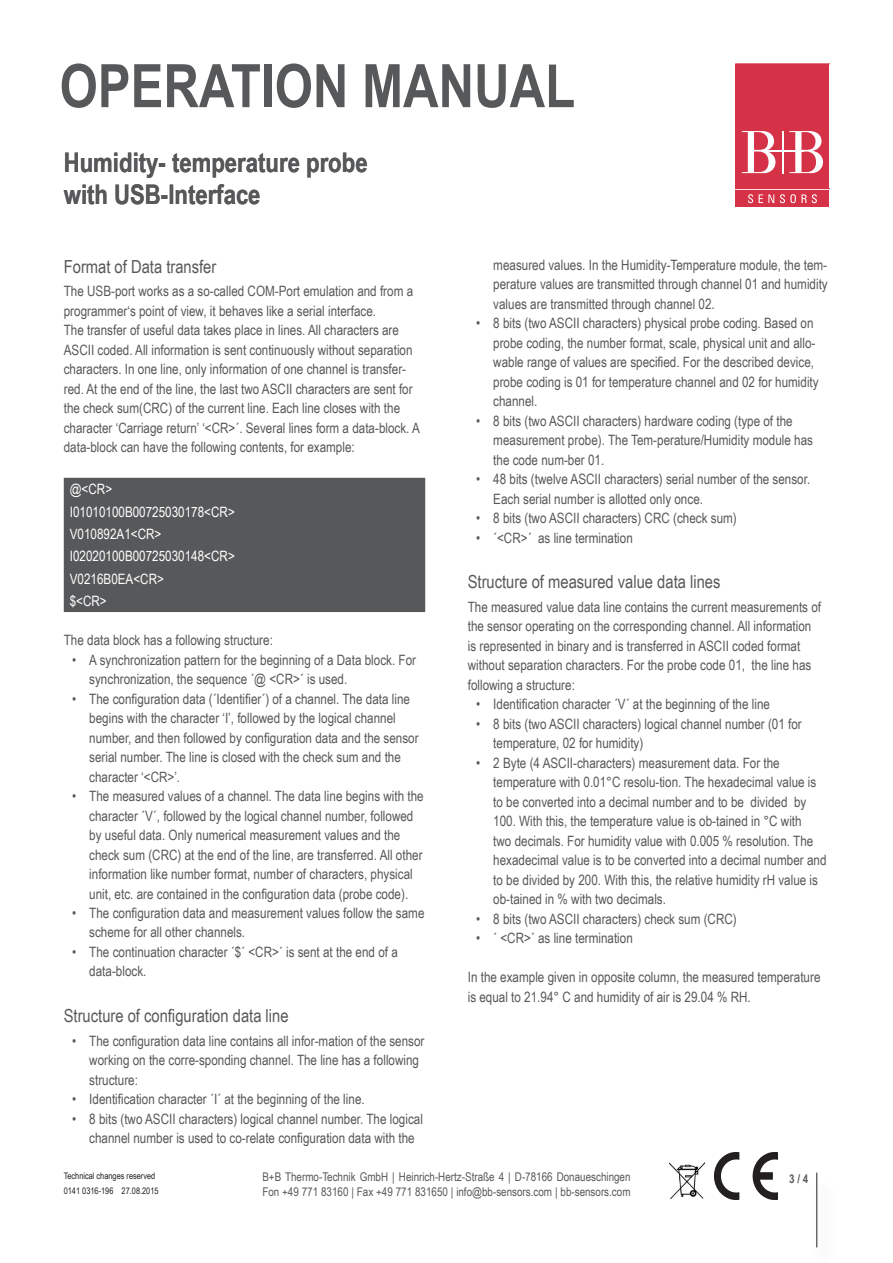
<style>
.page{position:relative;width:893px;height:1263px;background:#fff}
.page>*{position:absolute;margin:0;border:0;box-sizing:border-box;transform-origin:0 0}
.t1{font:700 60px "Arial Narrow";color:#57585a}
.t2{font:700 27px/32.4px "Arial Narrow";color:#57585a}
.t3{font:18px "Arial Narrow";color:#57585a}
.t4{font:14.25px/19.5px "Arial Narrow";color:#57585a}
.t5{font:14.25px/22.4px "Arial Narrow";color:#fff}
.t6{font:12px/14.4px "Arial Narrow";color:#57585a}
.t7{font:700 12px "Arial Narrow";color:#57585a}
.t8{font:9px/15px "Arial Narrow";color:#231f20}
</style>
<div class="page">
<div style="left:64px;top:478px;width:361px;height:134px;background:#57585a"></div>
<div style="left:736px;top:190px;width:93px;height:17px;background:#d63247"></div>
<svg style="left:736px;top:64px;width:93px;height:139px"></svg>
<hr style="left:816px;top:1172px;width:1px;height:75px;background:#231f20">
<img style="left:715px;top:1152px;width:62px;height:47px">
<img style="left:670px;top:1162px;width:35px;height:36px">
<h1 class="t1" style="left:60px;top:41px;width:517px">OPERATION MANUAL</h1>
<h2 class="t2" style="left:64px;top:145px;width:305px">Humidity- temperature probe with USB-Interface</h2>
<h2 class="t2" style="left:195px;top:177px;width:14px">e</h2>
<p class="t3" style="left:64px;top:253px;width:154px">Format of Data transfer</p>
<p class="t4" style="left:64px;top:281px;width:358px">The USB-port works as a so-called COM-Port emulation and from a programmer‘s point of view, it behaves like a serial interface.<br>The transfer of useful data takes place in lines. All characters are ASCII coded. All information is sent continuously without separation characters. In one line, only information of one channel is transfer&shy;red. At the end of the line, the last two ASCII characters are sent for the check sum(CRC) of the current line. Each line closes with the character ‘Carriage return’ ‘&lt;CR&gt;´. Several lines form a data-block. A data-block can have the following contents, for example:</p>
<p class="t5" style="left:70px;top:477px;width:167px">@&lt;CR&gt;<br>I01010100B00725030178&lt;CR&gt;<br>V010892A1&lt;CR&gt;<br>I02020100B00725030148&lt;CR&gt;<br>V0216B0EA&lt;CR&gt;<br>$&lt;CR&gt;</p>
<p class="t4" style="left:64px;top:630px;width:211px">The data block has a following structure:</p>
<p class="t4" style="left:89px;top:649px;width:328px;text-indent:-17px">• A synchronization pattern for the beginning of a Data block. For synchronization, the sequence ´@ &lt;CR&gt;´ is used.</p>
<p class="t4" style="left:89px;top:688px;width:331px;text-indent:-17px">• The configuration data (´Identifier´) of a channel. The data line begins with the character ‘I’, followed by the logical channel number, and then followed by configuration data and the sensor serial number. The line is closed with the check sum and the character ‘&lt;CR&gt;’.</p>
<p class="t4" style="left:89px;top:786px;width:336px;text-indent:-17px">• The measured values of a channel. The data line begins with the character ´V´, followed by the logical channel number, followed by useful data. Only numerical measurement values and the check sum (CRC) at the end of the line, are transferred. All other information like number format, number of characters, physical unit, etc. are contained in the configuration data (probe code).</p>
<p class="t4" style="left:89px;top:903px;width:337px;text-indent:-17px">• The configuration data and measurement values follow the same scheme for all other channels.</p>
<p class="t4" style="left:89px;top:942px;width:310px;text-indent:-17px">• The continuation character ´$´ &lt;CR&gt;´ is sent at the end of a data-block.</p>
<p class="t3" style="left:64px;top:1002px;width:226px">Structure of configuration data line</p>
<p class="t4" style="left:89px;top:1030px;width:337px;text-indent:-17px">• The configuration data line contains all infor-mation of the sensor working on the corre-sponding channel. The line has a following structure:</p>
<p class="t4" style="left:72px;top:1089px;width:294px">• Identification character ´I´ at the beginning of the line.</p>
<p class="t4" style="left:89px;top:1108px;width:335px;text-indent:-17px">• 8 bits (two ASCII characters) logical channel number. The logical channel number is used to co-relate configuration data with the</p>
<p class="t4" style="left:493px;top:254px;width:336px;text-align:justify">measured values. In the Humidity-Temperature module, the tem&shy;perature values are transmitted through channel 01 and humidity values are transmitted through channel 02.</p>
<p class="t4" style="left:493px;top:313px;width:327px;text-indent:-17px">• 8 bits (two ASCII characters) physical probe coding. Based on probe coding, the number format, scale, physical unit and allo&shy;wable range of values are specified. For the described device, probe coding is 01 for temperature channel and 02 for humidity channel.</p>
<p class="t4" style="left:493px;top:410px;width:321px;text-indent:-17px">• 8 bits (two ASCII characters) hardware coding (type of the measurement probe). The Tem-perature/Humidity module has the code num-ber 01.</p>
<p class="t4" style="left:493px;top:469px;width:318px;text-indent:-17px">• 48 bits (twelve ASCII characters) serial number of the sensor.<br>Each serial number is allotted only once.</p>
<p class="t4" style="left:476px;top:508px;width:262px">• 8 bits (two ASCII characters) CRC (check sum)</p>
<p class="t4" style="left:476px;top:527px;width:158px">• ´&lt;CR&gt;´ as line termination</p>
<p class="t3" style="left:468px;top:569px;width:254px">Structure of measured value data lines</p>
<p class="t4" style="left:468px;top:597px;width:355px">The measured value data line contains the current measurements of the sensor operating on the corresponding channel. All information is represented in binary and is transferred in ASCII coded format without separation characters. For the probe code 01, the line has following a structure:</p>
<p class="t4" style="left:476px;top:694px;width:295px">• Identification character ´V´ at the beginning of the line</p>
<p class="t4" style="left:493px;top:714px;width:310px;text-indent:-17px">• 8 bits (two ASCII characters) logical channel number (01 for temperature, 02 for humidity)</p>
<p class="t4" style="left:493px;top:753px;width:335px;text-indent:-17px">• 2 Byte (4 ASCII-characters) measurement data. For the temperature with 0.01°C resolu-tion. The hexadecimal value is to be converted into a decimal number and to be divided by 100. With this, the temperature value is ob-tained in °C with<br>two decimals. For humidity value with 0.005 % resolution. The hexadecimal value is to be converted into a decimal number and to be divided by 200. With this, the relative humidity rH value is ob-tained in % with two decimals.</p>
<p class="t4" style="left:476px;top:908px;width:262px">• 8 bits (two ASCII characters) check sum (CRC)</p>
<p class="t4" style="left:476px;top:928px;width:158px">• ´ &lt;CR&gt;´ as line termination</p>
<p class="t4" style="left:468px;top:967px;width:354px">In the example given in opposite column, the measured temperature is equal to 21.94° C and humidity of air is 29.04 % RH.</p>
<p class="t8" style="left:64px;top:1168px;width:96px">Technical changes reserved<br>0141 0316-196 27.08.2015</p>
<p class="t6" style="left:262px;top:1169px;width:370px">B+B Thermo-Technik GmbH | Heinrich-Hertz-Straße 4 | D-78166 Donaueschingen<br>Fon +49 771 83160 | Fax +49 771 831650 | info@bb-sensors.com | bb-sensors.com</p>
<p class="t7" style="left:789px;top:1170px;width:21px">3 / 4</p>
</div>
